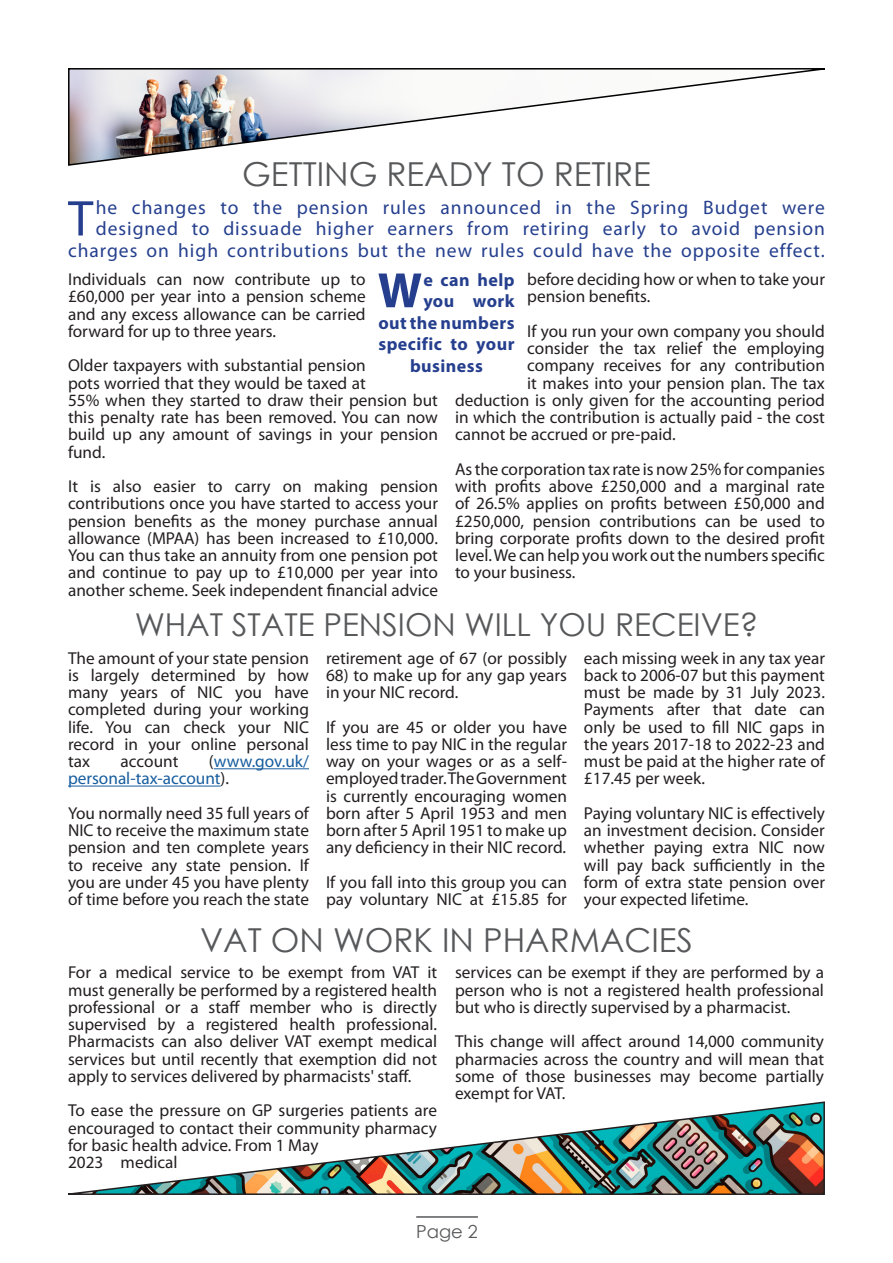
<style>
.page{position:relative;width:893px;height:1263px;background:#fff}
.page>*{position:absolute;margin:0;border:0;box-sizing:border-box;transform-origin:0 0}
.t1{font:50.7px "Myriad Pro";color:#253f8e}
.t2{font:700 50.1px "Myriad Pro";color:#253f8e}
.t3{font:33px "Century Gothic";color:#57585a}
.t4{font:31.5px "Century Gothic";color:#57585a}
.t5{font:19.5px/21px "Myriad Pro";letter-spacing:.05em;color:#253f8e;text-align:right}
.t6{font:700 18px "Myriad Pro";letter-spacing:.025em;color:#253f8e}
.t7{font:18px "Century Gothic";color:#57585a}
.t8{font:17.25px/17.2px "Myriad Pro";color:#231f20;text-align:justify}
.t9{font:17.25px/17.2px "Myriad Pro";color:#175d9e}
.s1{color:#231f20}
</style>
<div class="page">
<hr style="left:416px;top:1216px;width:62px;height:2px;background:#57585a">
<svg style="left:68px;top:68px;width:757px;height:98px"></svg>
<svg style="left:68px;top:1101px;width:757px;height:94px"></svg>
<hr style="left:214px;top:768px;width:95px;height:1px;background:#175d9e">
<hr style="left:68px;top:786px;width:153px;height:1px;background:#175d9e">
<p class="t3" style="left:242px;top:151px;width:410px">GETTING READY TO RETIRE</p>
<p class="t5" style="left:68px;top:197px;width:758px">he changes to the pension rules announced in the Spring Budget were designed to dissuade higher earners from retiring early to avoid pension charges on high contributions but the new rules could have the opposite effect.</p>
<p class="t2" style="left:378px;top:258px;width:46px">W</p>
<p class="t6" style="left:423px;top:268px;width:93px">e can help</p>
<p class="t1" style="left:68px;top:187px;width:27px">T</p>
<p class="t8" style="left:527px;top:270px;width:299px">before deciding how or when to take your pension benefits.</p>
<p class="t8" style="left:527px;top:322px;width:299px">If you run your own company you should</p>
<p class="t8" style="left:527px;top:339px;width:299px">consider the tax relief the employing</p>
<p class="t8" style="left:527px;top:357px;width:299px">company receives for any contribution</p>
<p class="t8" style="left:527px;top:374px;width:299px">it makes into your pension plan. The tax</p>
<p class="t8" style="left:455px;top:391px;width:371px">deduction is only given for the accounting period</p>
<p class="t8" style="left:455px;top:408px;width:371px">in which the contribution is actually paid - the cost</p>
<p class="t8" style="left:455px;top:426px;width:222px">cannot be accrued or pre-paid.</p>
<p class="t8" style="left:455px;top:460px;width:371px">As the corporation tax rate is now 25% for companies with profits above £250,000 and a marginal rate of 26.5% applies on profits between £50,000 and £250,000, pension contributions can be used to bring corporate profits down to the desired profit level. We can help you work out the numbers specific to your business.</p>
<p class="t8" style="left:68px;top:270px;width:299px">Individuals can now contribute up to £60,000 per year into a pension scheme and any excess allowance can be carried forward for up to three years.</p>
<p class="t8" style="left:68px;top:357px;width:371px;text-align:left">Older taxpayers with substantial pension<br>pots worried that they would be taxed at<br>55% when they started to draw their pension but this penalty rate has been removed. You can now build up any amount of savings in your pension fund.</p>
<p class="t8" style="left:68px;top:477px;width:371px">It is also easier to carry on making pension contributions once you have started to access your pension benefits as the money purchase annual allowance (MPAA) has been increased to £10,000.<br>You can thus take an annuity from one pension pot and continue to pay up to £10,000 per year into another scheme. Seek independent financial advice</p>
<p class="t6" style="left:423px;top:289px;width:93px">you work</p>
<p class="t6" style="left:378px;top:311px;width:138px">out the numbers</p>
<p class="t6" style="left:378px;top:333px;width:138px">specific to your</p>
<p class="t6" style="left:410px;top:354px;width:74px">business</p>
<p class="t4" style="left:135px;top:603px;width:625px">WHAT STATE PENSION WILL YOU RECEIVE?</p>
<p class="t8" style="left:68px;top:649px;width:242px">The amount of your state pension is largely determined by how many years of NIC you have completed during your working life. You can check your NIC record in your online personal tax</p>
<p class="t8" style="left:326px;top:649px;width:242px">retirement age of 67 (or possibly</p>
<p class="t8" style="left:326px;top:666px;width:242px">68) to make up for any gap years in your NIC record.</p>
<p class="t8" style="left:326px;top:718px;width:242px">If you are 45 or older you have less time to pay NIC in the regular way on your wages or as a self&shy;employed trader. The Government is currently encouraging women born after 5 April 1953 and men born after 5 April 1951 to make up any deficiency in their NIC record.</p>
<p class="t8" style="left:326px;top:873px;width:242px">If you fall into this group you can pay voluntary NIC at £15.85 for</p>
<p class="t8" style="left:584px;top:649px;width:242px">each missing week in any tax year back to 2006-07 but this payment must be made by 31 July 2023.<br>Payments after that date can only be used to fill NIC gaps in the years 2017-18 to 2022-23 and must be paid at the higher rate of £17.45 per week.</p>
<p class="t8" style="left:584px;top:804px;width:242px">Paying voluntary NIC is effectively an investment decision. Consider whether paying extra NIC now will pay back sufficiently in the form of extra state pension over your expected lifetime.</p>
<p class="t9" style="left:68px;top:752px;width:242px;text-indent:141px"><span class="s1">(</span>www.gov.uk/ personal-tax-account<span class="s1">).</span></p>
<p class="t8" style="left:68px;top:804px;width:242px">You normally need 35 full years of NIC to receive the maximum state pension and ten complete years to receive any state pension. If you are under 45 you have plenty of time before you reach the state</p>
<p class="t8" style="left:121px;top:752px;width:59px">account</p>
<p class="t3" style="left:200px;top:917px;width:494px">VAT ON WORK IN PHARMACIES</p>
<p class="t8" style="left:68px;top:963px;width:371px">For a medical service to be exempt from VAT it must generally be performed by a registered health professional or a staff member who is directly supervised by a registered health professional.<br>Pharmacists can also deliver VAT exempt medical services but until recently that exemption did not apply to services delivered by pharmacists' staff.</p>
<p class="t8" style="left:68px;top:1101px;width:370px;text-align:left">To ease the pressure on GP surgeries patients are encouraged to contact their community pharmacy for basic health advice. From 1 May<br>2023 medical</p>
<p class="t8" style="left:455px;top:963px;width:371px">services can be exempt if they are performed by a person who is not a registered health professional but who is directly supervised by a pharmacist.</p>
<p class="t8" style="left:455px;top:1032px;width:371px">This change will affect around 14,000 community pharmacies across the country and will mean that some of those businesses may become partially exempt for VAT.</p>
<p class="t7" style="left:416px;top:1218px;width:63px">Page 2</p>
</div>
